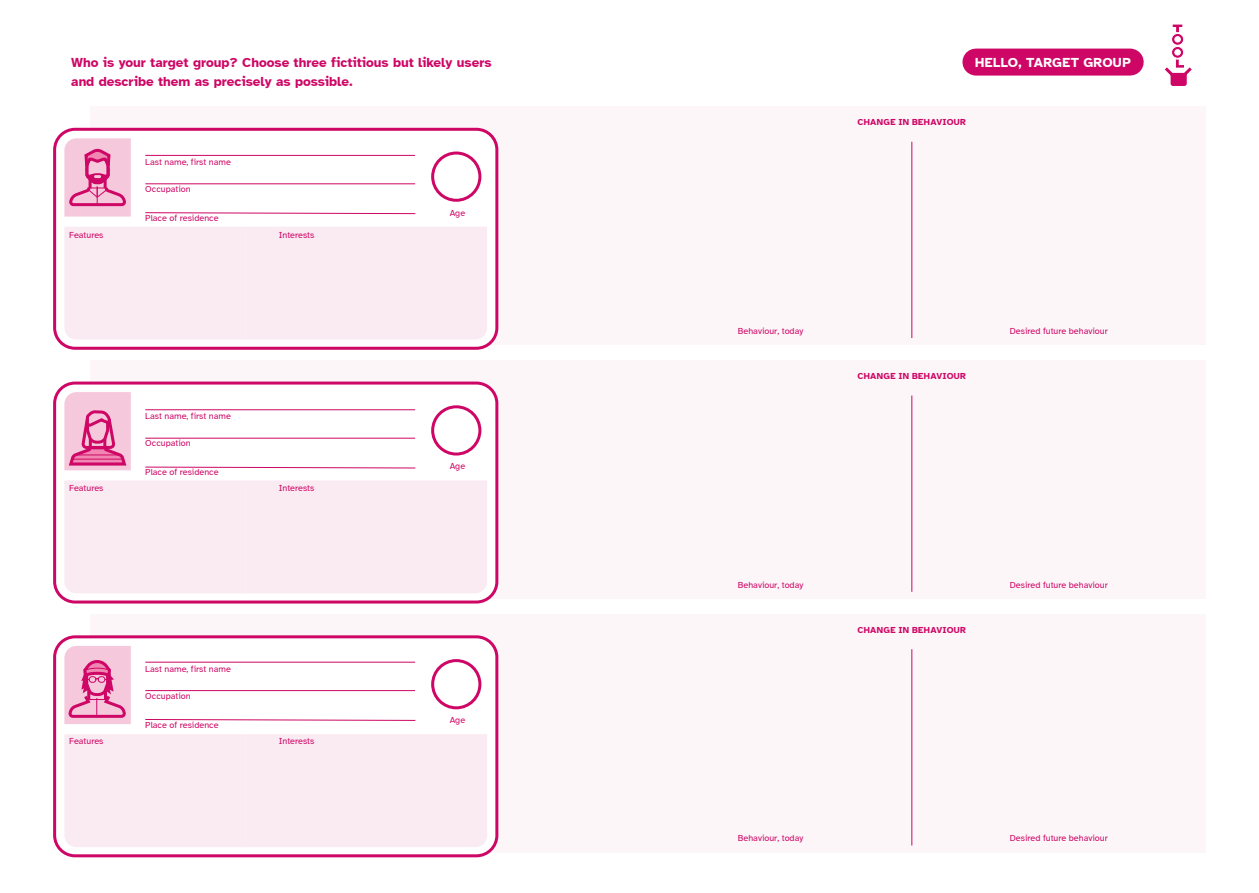
<style>
.page{position:relative;width:1259px;height:893px;background:#fff}
.page>*{position:absolute;margin:0;border:0;box-sizing:border-box;transform-origin:0 0}
.t1{font:700 13.5px/18.8px "Atkinson Hyperlegible";color:#ce0665}
.t2{font:700 13.5px "Atkinson Hyperlegible";letter-spacing:.02em;color:#fff}
.t3{font:9px "Atkinson Hyperlegible";color:#ce0665}
.t4{font:700 9px "Atkinson Hyperlegible";letter-spacing:.035em;color:#ce0665}
</style>
<div class="page">
<div style="left:90px;top:614px;width:1115px;height:239px;background:#fcf6f9"></div>
<hr style="left:911px;top:649px;width:1px;height:196px;background:#ce0665">
<div style="left:90px;top:360px;width:1115px;height:239px;background:#fcf6f9"></div>
<hr style="left:911px;top:395px;width:1px;height:197px;background:#ce0665">
<div style="left:90px;top:106px;width:1115px;height:239px;background:#fcf6f9"></div>
<hr style="left:911px;top:142px;width:1px;height:196px;background:#ce0665">
<svg style="left:1164px;top:25px;width:28px;height:61px"></svg>
<div style="left:976px;top:49px;width:154px;height:27px;background:#ce0665"></div>
<div style="left:55px;top:129px;width:442px;height:219px;background:#fff;border-radius:20px"></div>
<div style="left:53px;top:128px;width:445px;height:222px;border:3px solid #ce0665;border-radius:20px"></div>
<svg style="left:64px;top:138px;width:67px;height:79px;background:#efa8c8"></svg>
<div style="left:431px;top:152px;width:50px;height:50px;border:3px solid #ce0665;border-radius:50%"></div>
<div style="left:55px;top:383px;width:442px;height:219px;background:#fff;border-radius:20px"></div>
<div style="left:53px;top:382px;width:445px;height:221px;border:3px solid #ce0665;border-radius:20px"></div>
<div style="left:64px;top:480px;width:423px;height:113px;background:#faeaf2"></div>
<div style="left:55px;top:637px;width:442px;height:219px;background:#fff;border-radius:20px"></div>
<div style="left:53px;top:635px;width:445px;height:222px;border:3px solid #ce0665;border-radius:20px"></div>
<svg style="left:145px;top:155px;width:271px;height:59px"></svg>
<svg style="left:64px;top:227px;width:423px;height:243px"></svg>
<svg style="left:64px;top:646px;width:423px;height:201px"></svg>
<h1 class="t1" style="left:71px;top:54px;width:422px">Who is your target group? Choose three fictitious but likely users and describe them as precisely as possible.</h1>
<h1 class="t2" style="left:975px;top:55px;width:157px">HELLO, TARGET GROUP</h1>
<p class="t4" style="left:857px;top:117px;width:110px">CHANGE IN BEHAVIOUR</p>
<p class="t3" style="left:145px;top:157px;width:87px">Last name, first name</p>
<p class="t3" style="left:145px;top:184px;width:47px">Occupation</p>
<p class="t3" style="left:145px;top:213px;width:75px">Place of residence</p>
<p class="t3" style="left:450px;top:208px;width:17px">Age</p>
<p class="t3" style="left:69px;top:230px;width:36px">Features</p>
<p class="t3" style="left:279px;top:230px;width:37px">Interests</p>
<p class="t3" style="left:738px;top:326px;width:67px">Behaviour, today</p>
<p class="t3" style="left:1010px;top:326px;width:99px">Desired future behaviour</p>
<p class="t4" style="left:857px;top:371px;width:110px">CHANGE IN BEHAVIOUR</p>
<p class="t3" style="left:145px;top:411px;width:87px">Last name, first name</p>
<p class="t3" style="left:145px;top:439px;width:47px">Occupation</p>
<p class="t3" style="left:145px;top:467px;width:75px">Place of residence</p>
<p class="t3" style="left:450px;top:462px;width:17px">Age</p>
<p class="t3" style="left:69px;top:483px;width:36px">Features</p>
<p class="t3" style="left:279px;top:483px;width:37px">Interests</p>
<p class="t3" style="left:738px;top:580px;width:67px">Behaviour, today</p>
<p class="t3" style="left:1010px;top:580px;width:99px">Desired future behaviour</p>
<p class="t4" style="left:857px;top:625px;width:110px">CHANGE IN BEHAVIOUR</p>
<p class="t3" style="left:145px;top:664px;width:87px">Last name, first name</p>
<p class="t3" style="left:145px;top:691px;width:47px">Occupation</p>
<p class="t3" style="left:145px;top:720px;width:75px">Place of residence</p>
<p class="t3" style="left:450px;top:716px;width:17px">Age</p>
<p class="t3" style="left:69px;top:736px;width:36px">Features</p>
<p class="t3" style="left:279px;top:736px;width:37px">Interests</p>
<p class="t3" style="left:738px;top:834px;width:67px">Behaviour, today</p>
<p class="t3" style="left:1010px;top:834px;width:99px">Desired future behaviour</p>
</div>
